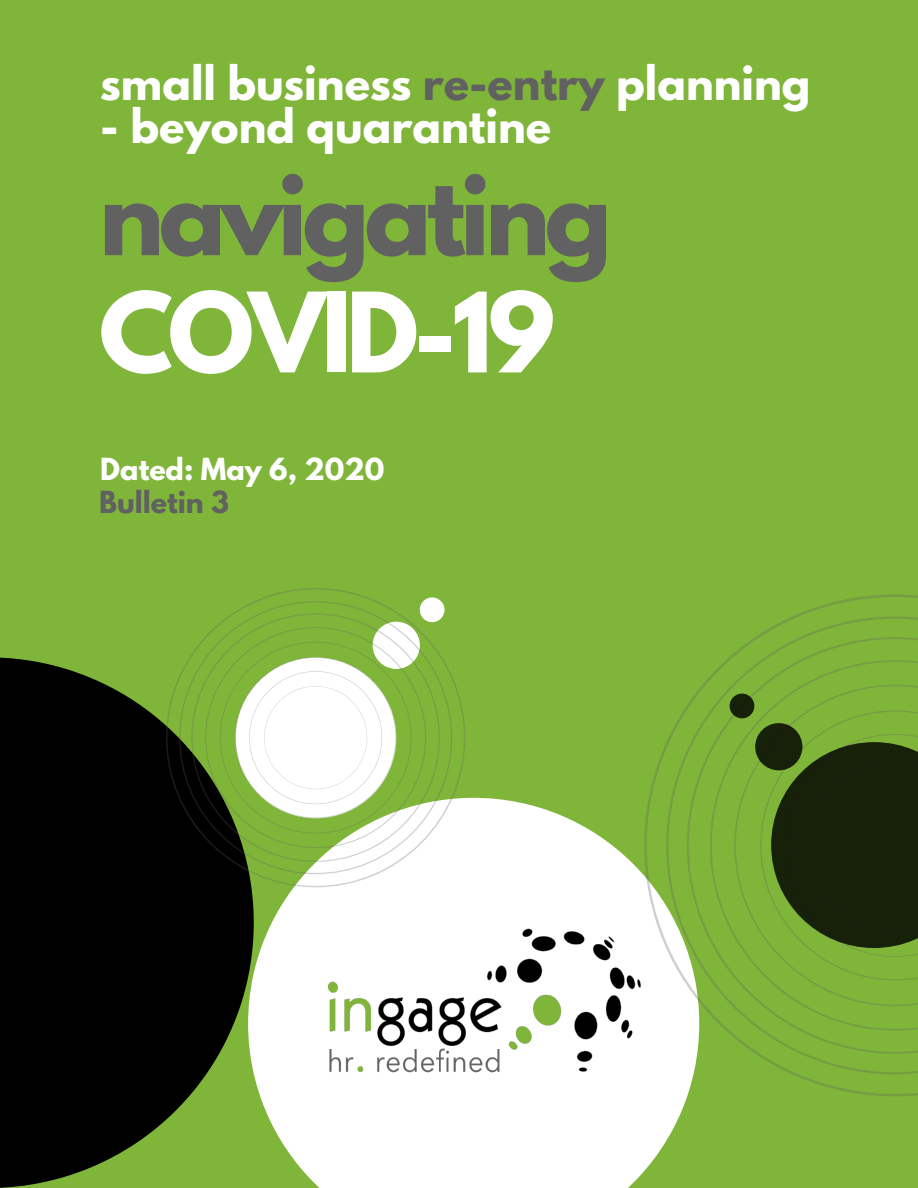
<style>
.page{position:relative;width:918px;height:1188px;background:#7fb539}
.page>*{position:absolute;margin:0;border:0;box-sizing:border-box;transform-origin:0 0}
.t1{font:700 97.95px "League Spartan";letter-spacing:-.05em;color:#616161}
.t2{font:700 97.95px "League Spartan";letter-spacing:-.05em;color:#fff}
.t3{font:700 42px "League Spartan";color:#fff}
.t4{font:700 27px "League Spartan";color:#fff}
.t5{font:700 27px "League Spartan";color:#616161}
.s1{color:#616161}
</style>
<div class="page">
<svg style="left:311px;top:798px;width:377px;height:390px;background:#eff6e7"></svg>
<svg style="left:644px;top:595px;width:274px;height:501px"></svg>
<svg style="left:666px;top:617px;width:252px;height:457px"></svg>
<svg style="left:760px;top:710px;width:158px;height:270px"></svg>
<div style="left:755px;top:723px;width:47px;height:47px;background:#17210a;border-radius:50%"></div>
<div style="left:730px;top:694px;width:24px;height:24px;background:#17210a;border-radius:50%"></div>
<svg style="left:0;top:657px;width:412px;height:523px;background:#434b39"></svg>
<svg style="left:166px;top:588px;width:299px;height:299px"></svg>
<svg style="left:179px;top:601px;width:273px;height:273px"></svg>
<img style="left:320px;top:926px;width:324px;height:162px">
<p class="t3" style="left:100px;top:63px;width:712px">small business <span class="s1">re-entry</span> planning</p>
<p class="t3" style="left:100px;top:105px;width:452px">- beyond quarantine</p>
<h1 class="t1" style="left:99px;top:167px;width:514px">navigating</h1>
<h1 class="t2" style="left:99px;top:284px;width:458px">COVID-19</h1>
<p class="t4" style="left:100px;top:456px;width:286px">Dated: May 6, 2020</p>
<p class="t5" style="left:99px;top:489px;width:131px">Bulletin 3</p>
</div>
